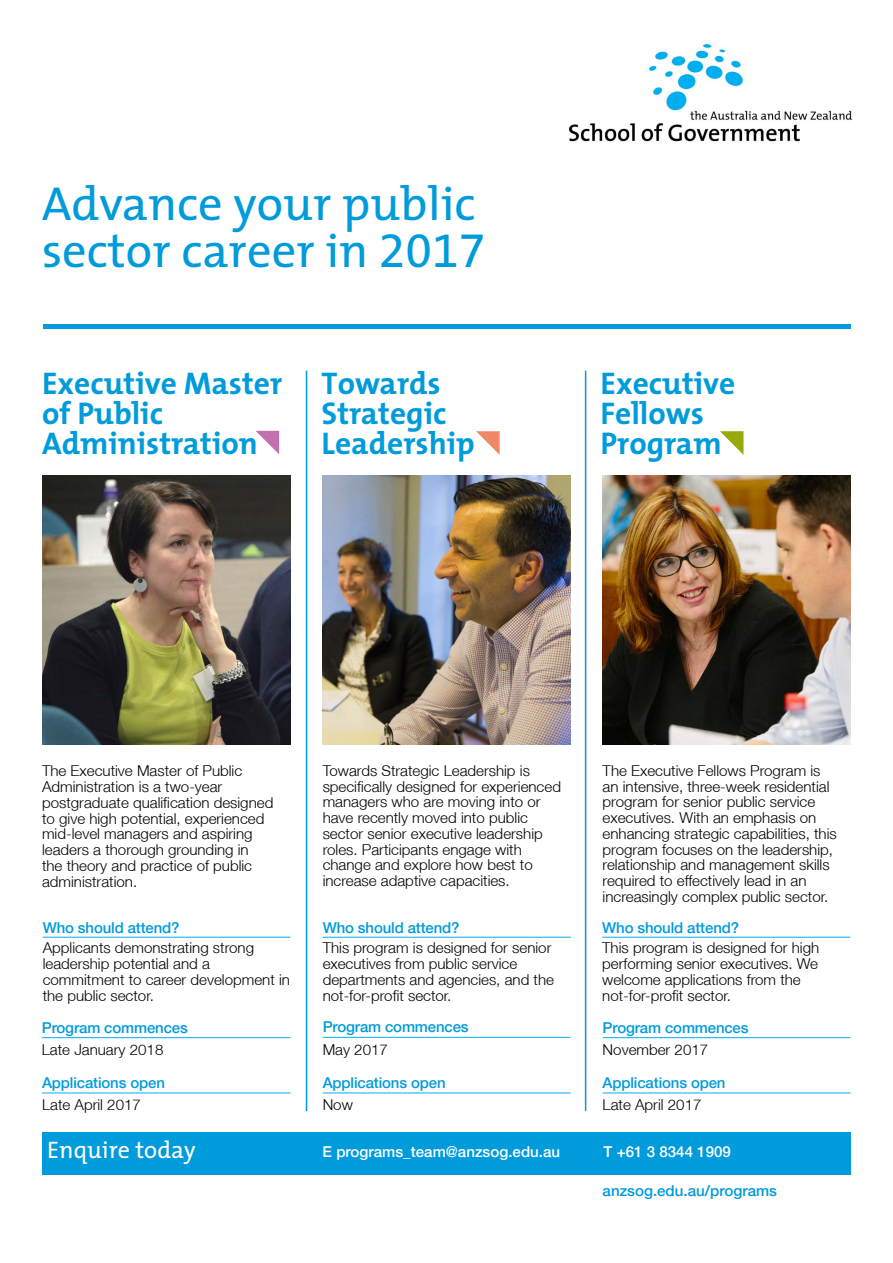
<style>
.page{position:relative;width:893px;height:1263px;background:#fff}
.page>*{position:absolute;margin:0;border:0;box-sizing:border-box;transform-origin:0 0}
.t1{font:48px/46.5px "The Mix";color:#009bdb}
.t2{font:700 31.5px/30px "The Mix";color:#009bdb}
.t3{font:24px "The Mix";color:#fff}
.t4{font:300 15px/15.8px "Helvetica Neue LT";color:#000}
.t5{font:500 15px "Helvetica Neue LT";letter-spacing:-.01em;color:#009bdb}
.t6{font:500 15px "Helvetica Neue LT";color:#fff}
.s1{font-family:"The Mix Regular Expert"}
</style>
<div class="page">
<img style="left:603px;top:476px;width:248px;height:269px">
<img style="left:323px;top:476px;width:248px;height:269px">
<hr style="left:42px;top:1037px;width:249px;height:1px;background:#00aeef">
<hr style="left:323px;top:1037px;width:247px;height:1px;background:#00aeef">
<hr style="left:603px;top:1093px;width:247px;height:1px;background:#00aeef">
<hr style="left:603px;top:1037px;width:247px;height:1px;background:#00aeef">
<hr style="left:42px;top:1093px;width:249px;height:1px;background:#00aeef">
<hr style="left:323px;top:1093px;width:248px;height:1px;background:#00aeef">
<img style="left:43px;top:476px;width:248px;height:269px">
<div style="left:43px;top:324px;width:807px;height:5px;background:#009bdb"></div>
<img style="left:569px;top:43px;width:284px;height:99px">
<svg style="left:720px;top:431px;width:23px;height:24px"></svg>
<svg style="left:476px;top:431px;width:24px;height:24px"></svg>
<svg style="left:256px;top:431px;width:23px;height:23px"></svg>
<hr style="left:43px;top:937px;width:247px;height:1px;background:#00aeef">
<hr style="left:323px;top:937px;width:248px;height:1px;background:#00aeef">
<hr style="left:602px;top:937px;width:248px;height:1px;background:#00aeef">
<div style="left:42px;top:1132px;width:809px;height:43px;background:#009bdb"></div>
<hr style="left:306px;top:371px;width:1px;height:740px;background:#009bdb">
<hr style="left:585px;top:371px;width:1px;height:740px;background:#009bdb">
<h1 class="t1" style="left:42px;top:179px;width:445px">Advance your public sector career in <span class="s1">2017</span></h1>
<h2 class="t2" style="left:42px;top:368px;width:242px">Executive Master of Public<br>Administration</h2>
<h2 class="t2" style="left:322px;top:368px;width:155px">Towards<br>Strategic<br>Leadership</h2>
<h2 class="t2" style="left:600px;top:368px;width:136px">Executive<br>Fellows<br>Program</h2>
<p class="t4" style="left:42px;top:763px;width:233px">The Executive Master of Public<br>Administration is a two-year postgraduate qualification designed to give high potential, experienced mid-level managers and aspiring leaders a thorough grounding in<br>the theory and practice of public administration.</p>
<p class="t4" style="left:323px;top:762px;width:240px">Towards Strategic Leadership is specifically designed for experienced managers who are moving into or have recently moved into public sector senior executive leadership roles. Participants engage with change and explore how best to increase adaptive capacities.</p>
<p class="t4" style="left:603px;top:762px;width:236px">The Executive Fellows Program is an intensive, three-week residential program for senior public service executives. With an emphasis on enhancing strategic capabilities, this program focuses on the leadership, relationship and management skills required to effectively lead in an increasingly complex public sector.</p>
<p class="t5" style="left:43px;top:919px;width:138px">Who should attend?</p>
<p class="t4" style="left:43px;top:940px;width:249px">Applicants demonstrating strong leadership potential and a commitment to career development in the public sector.</p>
<p class="t5" style="left:323px;top:919px;width:138px">Who should attend?</p>
<p class="t4" style="left:323px;top:940px;width:233px">This program is designed for senior executives from public service departments and agencies, and the not-for-profit sector.</p>
<p class="t5" style="left:602px;top:919px;width:138px">Who should attend?</p>
<p class="t4" style="left:602px;top:940px;width:219px">This program is designed for high performing senior executives. We welcome applications from the not-for-profit sector.</p>
<p class="t5" style="left:42px;top:1018px;width:147px">Program commences</p>
<p class="t4" style="left:42px;top:1041px;width:123px">Late January 2018</p>
<p class="t5" style="left:323px;top:1018px;width:147px">Program commences</p>
<p class="t4" style="left:323px;top:1041px;width:67px">May 2017</p>
<p class="t5" style="left:603px;top:1018px;width:147px">Program commences</p>
<p class="t4" style="left:603px;top:1041px;width:107px">November 2017</p>
<p class="t5" style="left:42px;top:1074px;width:124px">Applications open</p>
<p class="t4" style="left:42px;top:1097px;width:100px">Late April 2017</p>
<p class="t5" style="left:323px;top:1074px;width:124px">Applications open</p>
<p class="t4" style="left:323px;top:1097px;width:32px">Now</p>
<p class="t5" style="left:603px;top:1074px;width:124px">Applications open</p>
<p class="t4" style="left:603px;top:1097px;width:100px">Late April 2017</p>
<h3 class="t3" style="left:47px;top:1130px;width:150px">Enquire today</h3>
<p class="t6" style="left:604px;top:1143px;width:129px">T +61 3 8344 1909</p>
<p class="t5" style="left:603px;top:1181px;width:176px">anzsog.edu.au/programs</p>
<p class="t6" style="left:323px;top:1143px;width:239px">E programs_team@anzsog.edu.au</p>
</div>
